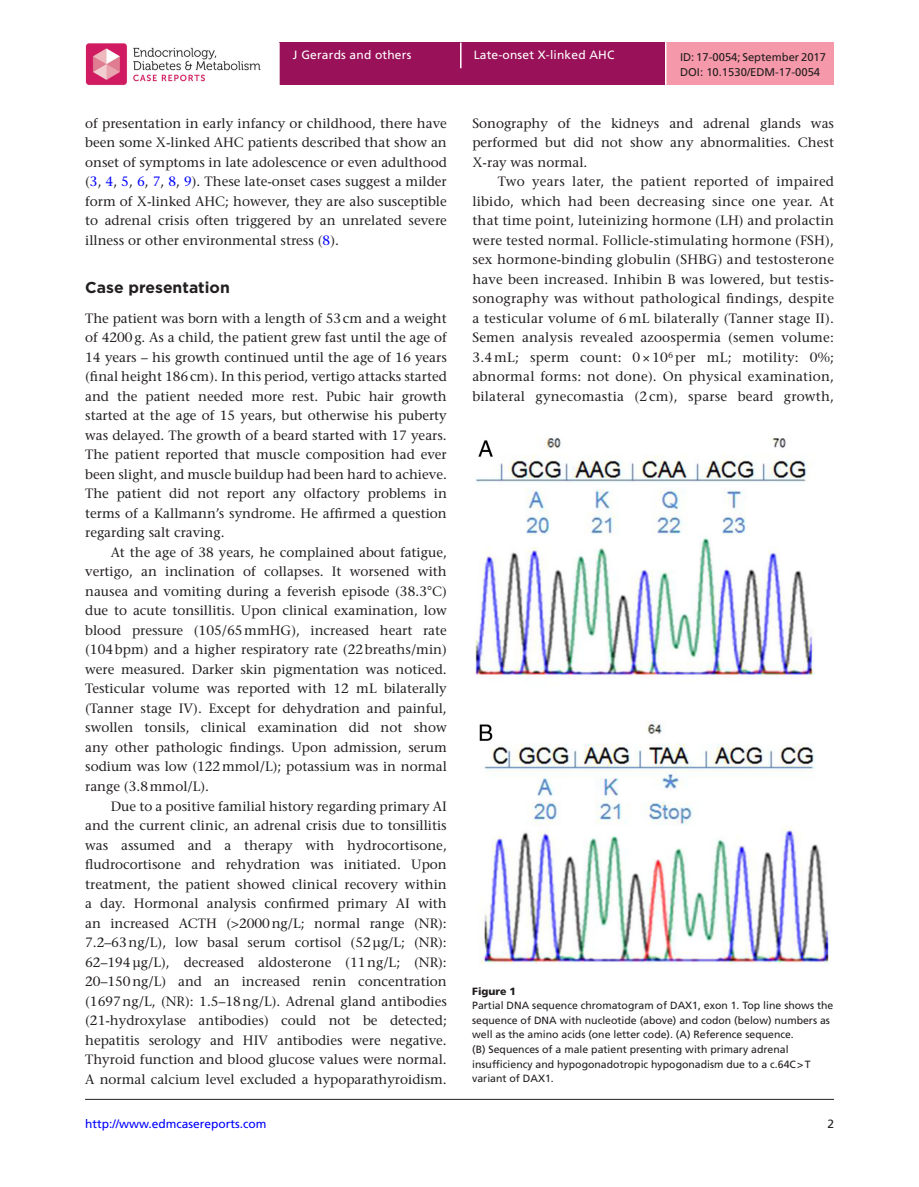
<style>
.page{position:relative;width:919px;height:1187px;background:#fff}
.page>*{position:absolute;margin:0;border:0;box-sizing:border-box;transform-origin:0 0}
.t1{font:700 15.75px "Gotham";color:#231f20}
.TXI{font:500 13.5px/19.5px "Stone Serif Std";color:#231f20;text-align:justify}
.TXT{font:500 13.5px/19.5px "Stone Serif Std";color:#231f20;text-align:justify}
.t2{font:12px "Frutiger LT Std";letter-spacing:.015em;color:#fff}
.t3{font:12px "Frutiger LT Std";color:#00f}
.t4{font:12px "Frutiger LT Std";color:#231f20}
.t5{font:11.25px "Frutiger LT Std";color:#231f20}
.FC{font:10.5px/14.7px "Frutiger LT Std";color:#231f20}
.FC-2{font:900 10.5px "Frutiger LT Std";color:#231f20}
.s1{color:#00f}
</style>
<div class="page">
<div style="left:280px;top:43px;width:385px;height:42px;background:#991259"></div>
<div style="left:666px;top:43px;width:167px;height:42px;background:#f598a9"></div>
<svg style="left:460px;top:43px;width:1px;height:25px"></svg>
<img style="left:85px;top:43px;width:176px;height:42px">
<hr style="left:85px;top:1098px;width:749px;height:1px;background:#231f20">
<img style="left:475px;top:438px;width:356px;height:526px">
<p class="t2" style="left:293px;top:48px;width:120px">J Gerards and others</p>
<p class="t2" style="left:473px;top:48px;width:142px">Late-onset X-linked AHC</p>
<p class="t5" style="left:680px;top:51px;width:147px">ID: 17-0054; September 2017</p>
<p class="t5" style="left:680px;top:65px;width:142px">DOI: 10.1530/EDM-17-0054</p>
<p class="TXT" style="left:85px;top:113px;width:363px">of presentation in early infancy or childhood, there have been some X-linked AHC patients described that show an onset of symptoms in late adolescence or even adulthood (<span class="s1">3</span>, <span class="s1">4</span>, <span class="s1">5</span>, <span class="s1">6</span>, <span class="s1">7</span>, <span class="s1">8</span>, <span class="s1">9</span>). These late-onset cases suggest a milder form of X-linked AHC; however, they are also susceptible to adrenal crisis often triggered by an unrelated severe illness or other environmental stress (<span class="s1">8</span>).</p>
<h1 class="t1" style="left:85px;top:277px;width:146px">Case presentation</h1>
<p class="TXT" style="left:85px;top:308px;width:363px">The patient was born with a length of 53cm and a weight of 4200g. As a child, the patient grew fast until the age of 14 years – his growth continued until the age of 16 years (final height 186cm). In this period, vertigo attacks started and the patient needed more rest. Pubic hair growth started at the age of 15 years, but otherwise his puberty was delayed. The growth of a beard started with 17 years.<br>The patient reported that muscle composition had ever been slight, and muscle buildup had been hard to achieve.<br>The patient did not report any olfactory problems in terms of a Kallmann’s syndrome. He affirmed a question regarding salt craving.</p>
<p class="TXI" style="left:85px;top:542px;width:363px;text-indent:26px">At the age of 38 years, he complained about fatigue, vertigo, an inclination of collapses. It worsened with nausea and vomiting during a feverish episode (38.3°C) due to acute tonsillitis. Upon clinical examination, low blood pressure (105/65mmHG), increased heart rate (104bpm) and a higher respiratory rate (22breaths/min) were measured. Darker skin pigmentation was noticed.<br>Testicular volume was reported with 12 mL bilaterally (Tanner stage IV). Except for dehydration and painful, swollen tonsils, clinical examination did not show any other pathologic findings. Upon admission, serum sodium was low (122mmol/L); potassium was in normal range (3.8mmol/L).</p>
<p class="TXI" style="left:85px;top:796px;width:363px;text-indent:26px">Due to a positive familial history regarding primary AI and the current clinic, an adrenal crisis due to tonsillitis was assumed and a therapy with hydrocortisone, fludrocortisone and rehydration was initiated. Upon treatment, the patient showed clinical recovery within a day. Hormonal analysis confirmed primary AI with an increased ACTH (&gt;2000ng/L; normal range (NR):<br>7.2–63ng/L), low basal serum cortisol (52µg/L; (NR):<br>62–194µg/L), decreased aldosterone (11ng/L; (NR):<br>20–150ng/L) and an increased renin concentration (1697ng/L, (NR): 1.5–18ng/L). Adrenal gland antibodies (21-hydroxylase antibodies) could not be detected; hepatitis serology and HIV antibodies were negative.<br>Thyroid function and blood glucose values were normal.<br>A normal calcium level excluded a hypoparathyroidism.</p>
<p class="TXI" style="left:472px;top:113px;width:363px">Sonography of the kidneys and adrenal glands was performed but did not show any abnormalities. Chest X-ray was normal.</p>
<p class="TXI" style="left:472px;top:172px;width:363px;text-indent:26px">Two years later, the patient reported of impaired libido, which had been decreasing since one year. At that time point, luteinizing hormone (LH) and prolactin were tested normal. Follicle-stimulating hormone (FSH), sex hormone-binding globulin (SHBG) and testosterone have been increased. Inhibin B was lowered, but testis&shy;sonography was without pathological findings, despite a testicular volume of 6mL bilaterally (Tanner stage II).<br>Semen analysis revealed azoospermia (semen volume:<br>3.4mL; sperm count: 0 × 10<sup>6</sup> per mL; motility: 0%; abnormal forms: not done). On physical examination, bilateral gynecomastia (2 cm), sparse beard growth,</p>
<p class="FC-2" style="left:472px;top:984px;width:45px">Figure 1</p>
<p class="FC" style="left:472px;top:998px;width:362px">Partial DNA sequence chromatogram of DAX1, exon 1. Top line shows the sequence of DNA with nucleotide (above) and codon (below) numbers as well as the amino acids (one letter code). (A) Reference sequence.<br>(B) Sequences of a male patient presenting with primary adrenal insufficiency and hypogonadotropic hypogonadism due to a c.64C&gt;T variant of DAX1.</p>
<p class="t3" style="left:85px;top:1116px;width:183px">http://www.edmcasereports.com</p>
<p class="t4" style="left:827px;top:1116px;width:8px">2</p>
</div>
